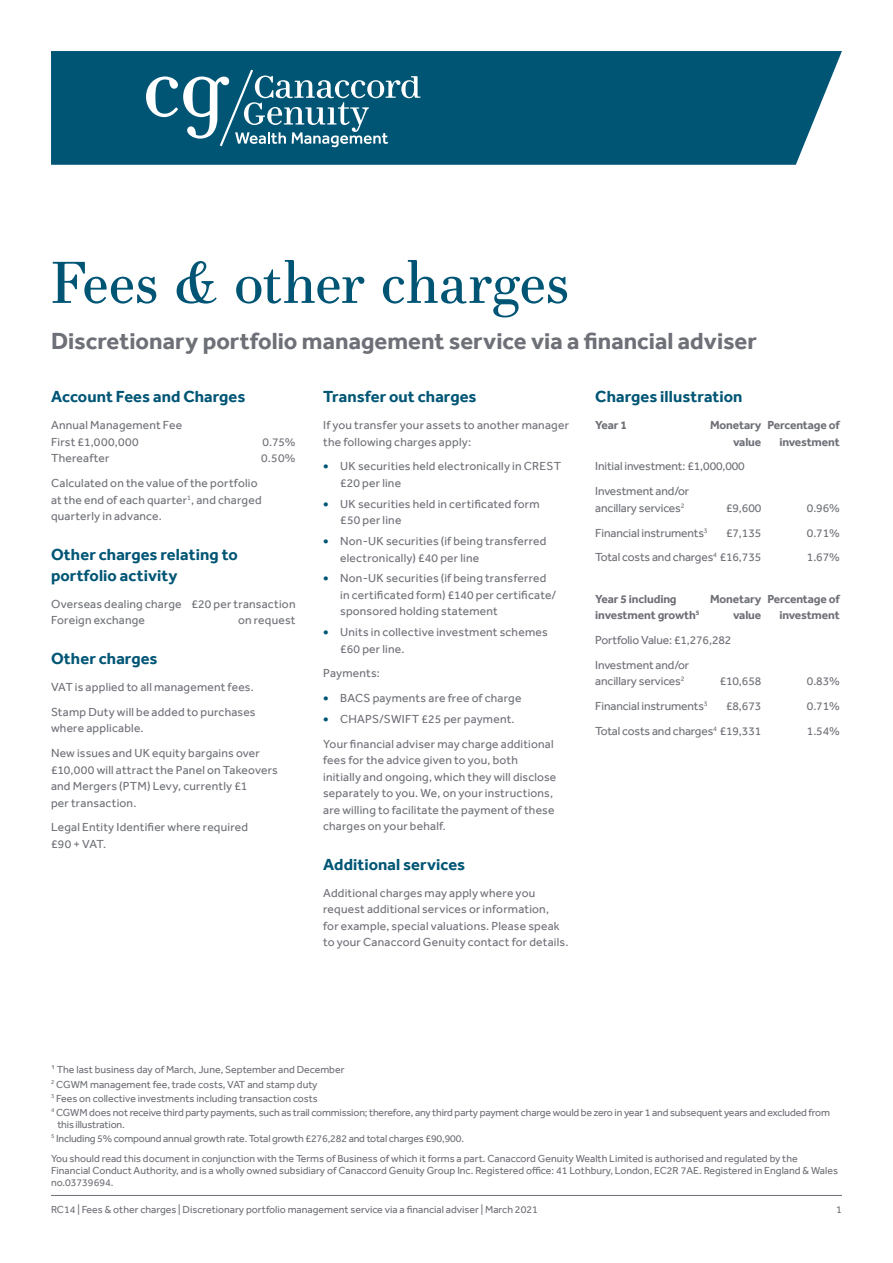
<style>
.page{position:relative;width:893px;height:1263px;background:#fff}
.page>*{position:absolute;margin:0;border:0;box-sizing:border-box;transform-origin:0 0}
.CG_A4_Title{font:57px "Essonnes Text";letter-spacing:-.01em;color:#005575}
.CG_A4_Subtitle{font:700 24px "Effra";color:#6e7077}
.CG_A4_Header{font:700 16.5px/21px "Effra";letter-spacing:.005em;color:#005575}
.CG_A4_Body_Copy{font:12px/16.5px "Effra";letter-spacing:.015em;color:#6e7077}
.CG_A4_Table_-_Body{font:12px/16.5px "Effra";letter-spacing:-.01em;color:#6e7077}
.CG_A4_Table_-_Body-2{font:700 12px/16.5px "Effra";letter-spacing:-.01em;color:#6e7077}
.CG_A4_Disclaimer{font:10.5px/12px "Effra";color:#6e7077}
.s1{font-weight:700;font-size:14.4px;color:#005575}
</style>
<div class="page">
<div style="left:51px;top:51px;width:791px;height:114px;background:#005575"></div>
<svg style="left:146px;top:70px;width:274px;height:77px;background:#337790"></svg>
<hr style="left:51px;top:1195px;width:791px;height:1px;background:#6e7077">
<p class="CG_A4_Title" style="left:51px;top:241px;width:520px">Fees &amp; other charges</p>
<p class="CG_A4_Subtitle" style="left:51px;top:326px;width:707px">Discretionary portfolio management service via a financial adviser</p>
<p class="CG_A4_Header" style="left:51px;top:386px;width:196px">Account Fees and Charges</p>
<p class="CG_A4_Body_Copy" style="left:51px;top:417px;width:133px">Annual Management Fee<br>First £1,000,000</p>
<p class="CG_A4_Header" style="left:323px;top:386px;width:155px">Transfer out charges</p>
<p class="CG_A4_Body_Copy" style="left:323px;top:417px;width:247px">If you transfer your assets to another manager the following charges apply:</p>
<p class="CG_A4_Body_Copy" style="left:340px;top:458px;width:222px;text-indent:-17px"><span class="s1">•</span> UK securities held electronically in CREST £20 per line</p>
<p class="CG_A4_Body_Copy" style="left:340px;top:495px;width:201px;text-indent:-17px"><span class="s1">•</span> UK securities held in certificated form £50 per line</p>
<p class="CG_A4_Body_Copy" style="left:340px;top:533px;width:208px;text-indent:-17px"><span class="s1">•</span> Non-UK securities (if being transferred electronically) £40 per line</p>
<p class="CG_A4_Body_Copy" style="left:340px;top:570px;width:218px;text-indent:-17px"><span class="s1">•</span> Non-UK securities (if being transferred in certificated form) £140 per certificate/ sponsored holding statement</p>
<p class="CG_A4_Body_Copy" style="left:340px;top:624px;width:209px;text-indent:-17px"><span class="s1">•</span> Units in collective investment schemes £60 per line.</p>
<p class="CG_A4_Body_Copy" style="left:323px;top:665px;width:58px">Payments:</p>
<p class="CG_A4_Body_Copy" style="left:323px;top:690px;width:200px"><span class="s1">•</span> BACS payments are free of charge</p>
<p class="CG_A4_Body_Copy" style="left:323px;top:710px;width:193px"><span class="s1">•</span> CHAPS/SWIFT £25 per payment.</p>
<p class="CG_A4_Body_Copy" style="left:323px;top:735px;width:235px">Your financial adviser may charge additional fees for the advice given to you, both initially and ongoing, which they will disclose separately to you. We, on your instructions, are willing to facilitate the payment of these charges on your behalf.</p>
<p class="CG_A4_Header" style="left:323px;top:853px;width:144px">Additional services</p>
<p class="CG_A4_Body_Copy" style="left:323px;top:884px;width:247px">Additional charges may apply where you request additional services or information,<br>for example, special valuations. Please speak to your Canaccord Genuity contact for details.</p>
<p class="CG_A4_Header" style="left:595px;top:386px;width:149px">Charges illustration</p>
<p class="CG_A4_Table_-_Body-2" style="left:595px;top:417px;width:33px">Year 1</p>
<p class="CG_A4_Table_-_Body-2" style="left:733px;top:417px;width:108px;text-indent:-23px">Monetary Percentage of value</p>
<p class="CG_A4_Table_-_Body-2" style="left:779px;top:433px;width:62px">investment</p>
<p class="CG_A4_Body_Copy" style="left:262px;top:433px;width:35px">0.75%</p>
<p class="CG_A4_Body_Copy" style="left:51px;top:450px;width:60px">Thereafter</p>
<p class="CG_A4_Body_Copy" style="left:261px;top:450px;width:36px">0.50%</p>
<p class="CG_A4_Body_Copy" style="left:51px;top:475px;width:212px">Calculated on the value of the portfolio at the end of each quarter<sup>1</sup>, and charged quarterly in advance.</p>
<p class="CG_A4_Header" style="left:51px;top:543px;width:188px">Other charges relating to portfolio activity</p>
<p class="CG_A4_Body_Copy" style="left:51px;top:595px;width:246px">Overseas dealing charge £20 per transaction<br>Foreign exchange</p>
<p class="CG_A4_Table_-_Body" style="left:595px;top:458px;width:151px">Initial investment: £1,000,000</p>
<p class="CG_A4_Table_-_Body" style="left:595px;top:483px;width:95px">Investment and/or ancillary services<sup>2</sup></p>
<p class="CG_A4_Table_-_Body" style="left:726px;top:499px;width:37px">£9,600</p>
<p class="CG_A4_Table_-_Body" style="left:807px;top:499px;width:34px">0.96%</p>
<p class="CG_A4_Table_-_Body" style="left:595px;top:524px;width:114px">Financial instruments<sup>3</sup></p>
<p class="CG_A4_Table_-_Body" style="left:726px;top:524px;width:37px">£7,135</p>
<p class="CG_A4_Table_-_Body" style="left:807px;top:524px;width:34px">0.71%</p>
<p class="CG_A4_Table_-_Body" style="left:595px;top:549px;width:167px">Total costs and charges<sup>4</sup> £16,735</p>
<p class="CG_A4_Table_-_Body" style="left:807px;top:549px;width:34px">1.67%</p>
<p class="CG_A4_Table_-_Body-2" style="left:595px;top:590px;width:83px">Year 5 including</p>
<p class="CG_A4_Table_-_Body-2" style="left:710px;top:590px;width:131px">Monetary Percentage of</p>
<p class="CG_A4_Table_-_Body-2" style="left:595px;top:607px;width:106px">investment growth<sup>5</sup></p>
<p class="CG_A4_Table_-_Body-2" style="left:733px;top:607px;width:30px">value</p>
<p class="CG_A4_Table_-_Body-2" style="left:779px;top:607px;width:62px">investment</p>
<p class="CG_A4_Table_-_Body" style="left:595px;top:631px;width:138px">Portfolio Value: £1,276,282</p>
<p class="CG_A4_Table_-_Body" style="left:595px;top:656px;width:95px">Investment and/or ancillary services<sup>2</sup></p>
<p class="CG_A4_Body_Copy" style="left:238px;top:612px;width:59px">on request</p>
<p class="CG_A4_Header" style="left:51px;top:648px;width:108px">Other charges</p>
<p class="CG_A4_Body_Copy" style="left:51px;top:679px;width:204px">VAT is applied to all management fees.</p>
<p class="CG_A4_Body_Copy" style="left:51px;top:703px;width:206px">Stamp Duty will be added to purchases where applicable.</p>
<p class="CG_A4_Body_Copy" style="left:51px;top:745px;width:228px">New issues and UK equity bargains over £10,000 will attract the Panel on Takeovers and Mergers (PTM) Levy, currently £1<br>per transaction.</p>
<p class="CG_A4_Body_Copy" style="left:51px;top:819px;width:199px">Legal Entity Identifier where required £90 + VAT.</p>
<p class="CG_A4_Table_-_Body" style="left:720px;top:673px;width:43px">£10,658</p>
<p class="CG_A4_Table_-_Body" style="left:807px;top:673px;width:34px">0.83%</p>
<p class="CG_A4_Table_-_Body" style="left:595px;top:697px;width:114px">Financial instruments<sup>3</sup></p>
<p class="CG_A4_Table_-_Body" style="left:726px;top:697px;width:37px">£8,673</p>
<p class="CG_A4_Table_-_Body" style="left:807px;top:697px;width:34px">0.71%</p>
<p class="CG_A4_Table_-_Body" style="left:595px;top:722px;width:167px">Total costs and charges<sup>4</sup> £19,331</p>
<p class="CG_A4_Table_-_Body" style="left:807px;top:722px;width:34px">1.54%</p>
<p class="CG_A4_Disclaimer" style="left:51px;top:1064px;width:295px">¹ The last business day of March, June, September and December</p>
<p class="CG_A4_Disclaimer" style="left:51px;top:1078px;width:268px"><sup>2</sup> CGWM management fee, trade costs, VAT and stamp duty</p>
<p class="CG_A4_Disclaimer" style="left:51px;top:1092px;width:268px"><sup>3</sup> Fees on collective investments including transaction costs</p>
<p class="CG_A4_Disclaimer" style="left:57px;top:1106px;width:774px;text-indent:-6px"><sup>4</sup> CGWM does not receive third party payments, such as trail commission; therefore, any third party payment charge would be zero in year 1 and subsequent years and excluded from this illustration.</p>
<p class="CG_A4_Disclaimer" style="left:51px;top:1132px;width:415px"><sup>5</sup> Including 5% compound annual growth rate. Total growth £276,282 and total charges £90,900.</p>
<p class="CG_A4_Disclaimer" style="left:51px;top:1153px;width:788px">You should read this document in conjunction with the Terms of Business of which it forms a part. Canaccord Genuity Wealth Limited is authorised and regulated by the<br>Financial Conduct Authority, and is a wholly owned subsidiary of Canaccord Genuity Group Inc. Registered office: 41 Lothbury, London, EC2R 7AE. Registered in England &amp; Wales no.03739694.</p>
<p class="CG_A4_Disclaimer" style="left:51px;top:1203px;width:488px">RC14 | Fees &amp; other charges | Discretionary portfolio management service via a financial adviser | March 2021</p>
<p class="CG_A4_Disclaimer" style="left:836px;top:1203px;width:7px">1</p>
</div>
